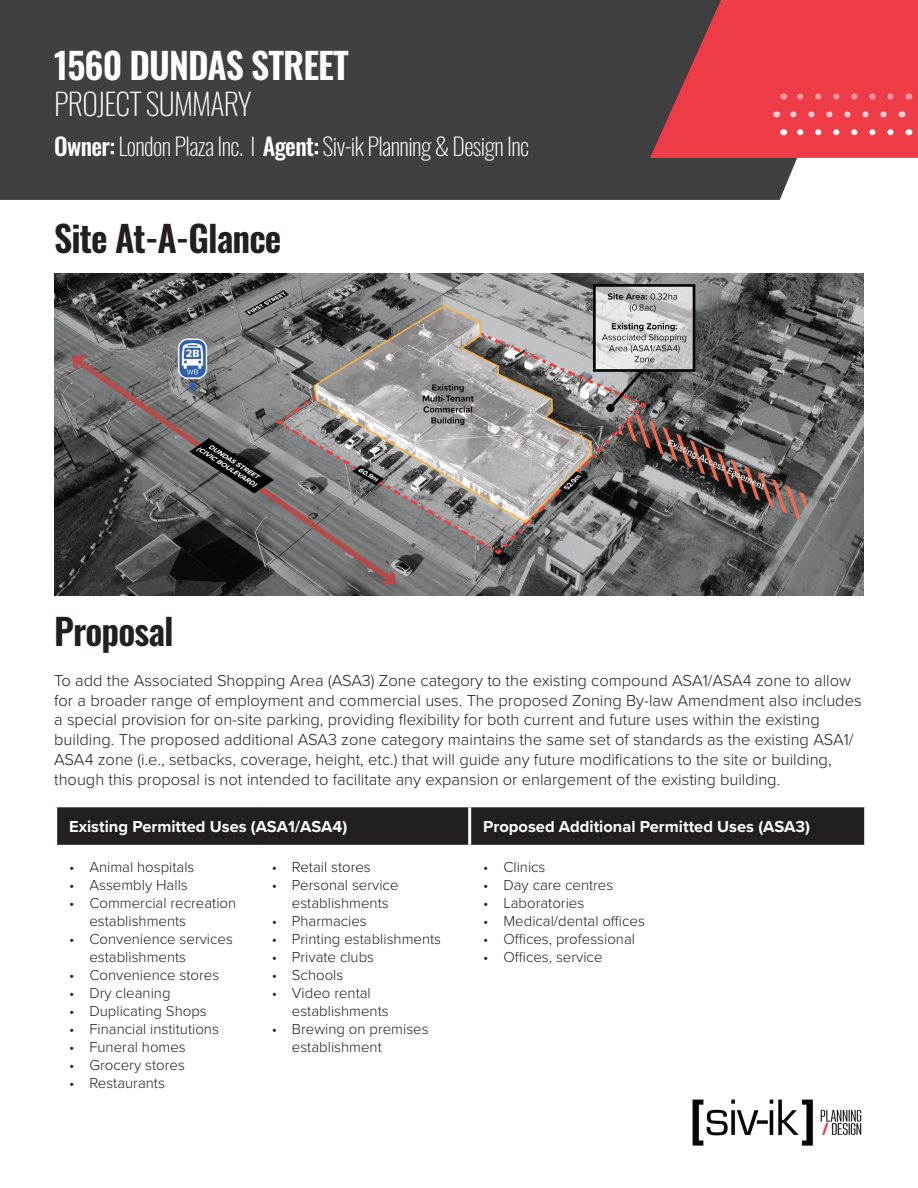
<style>
.page{position:relative;width:918px;height:1188px;background:#fff}
.page>*{position:absolute;margin:0;border:0;box-sizing:border-box;transform-origin:0 0}
.Header_2{font:600 36px "Oswald";letter-spacing:-.025em;color:#231f20}
.t1{font:600 36px "Oswald";letter-spacing:-.025em;color:#fff}
.Title_2{font:200 30px "Oswald";letter-spacing:-.025em;color:#fff}
.Web_Address{font:200 24px "Oswald";letter-spacing:-.025em;color:#fff}
.Body_Text{font:300 16.5px/19.8px "Proxima Nova";color:#231f20}
.Header_3{font:700 16.5px "Proxima Nova";color:#fff}
.t2{font:300 15px/18px "Proxima Nova";color:#231f20}
.s1{font-weight:500}
</style>
<div class="page">
<img style="left:692px;top:1099px;width:170px;height:47px">
<div style="left:0;top:0;width:797px;height:200px;background:#404040"></div>
<svg style="left:650px;top:0;width:268px;height:158px;background:#d63f49"></svg>
<div style="left:57px;top:807px;width:807px;height:38px;background:#231f20"></div>
<hr style="left:468px;top:807px;width:3px;height:38px;background:#fff">
<img style="left:54px;top:273px;width:810px;height:322px">
<h1 class="t1" style="left:54px;top:46px;width:296px">1560 DUNDAS STREET</h1>
<h1 class="Title_2" style="left:54px;top:77px;width:199px">PROJECT SUMMARY</h1>
<p class="Web_Address" style="left:54px;top:125px;width:477px"><span class="s1">Owner:</span> London Plaza Inc. I <span class="s1">Agent:</span> Siv-ik Planning &amp; Design Inc</p>
<h2 class="Header_2" style="left:54px;top:219px;width:229px">Site At-A-Glance</h2>
<h2 class="Header_2" style="left:54px;top:612px;width:121px">Proposal</h2>
<p class="Body_Text" style="left:54px;top:670px;width:809px">To add the Associated Shopping Area (ASA3) Zone category to the existing compound ASA1/ASA4 zone to allow for a broader range of employment and commercial uses. The proposed Zoning By-law Amendment also includes a special provision for on-site parking, providing flexibility for both current and future uses within the existing building. The proposed additional ASA3 zone category maintains the same set of standards as the existing ASA1/ ASA4 zone (i.e., setbacks, coverage, height, etc.) that will guide any future modifications to the site or building, though this proposal is not intended to facilitate any expansion or enlargement of the existing building.</p>
<h3 class="Header_3" style="left:69px;top:814px;width:280px">Existing Permitted Uses (ASA1/ASA4)</h3>
<h3 class="Header_3" style="left:483px;top:814px;width:328px">Proposed Additional Permitted Uses (ASA3)</h3>
<p class="t2" style="left:69px;top:857px;width:127px">• Animal hospitals</p>
<p class="t2" style="left:69px;top:875px;width:120px">• Assembly Halls</p>
<p class="t2" style="left:89px;top:893px;width:148px;text-indent:-20px">• Commercial recreation establishments</p>
<p class="t2" style="left:89px;top:929px;width:145px;text-indent:-20px">• Convenience services establishments</p>
<p class="t2" style="left:69px;top:965px;width:152px">• Convenience stores</p>
<p class="t2" style="left:69px;top:983px;width:103px">• Dry cleaning</p>
<p class="t2" style="left:69px;top:1001px;width:139px">• Duplicating Shops</p>
<p class="t2" style="left:69px;top:1019px;width:151px">• Financial institutions</p>
<p class="t2" style="left:69px;top:1037px;width:118px">• Funeral homes</p>
<p class="t2" style="left:69px;top:1055px;width:117px">• Grocery stores</p>
<p class="t2" style="left:69px;top:1073px;width:97px">• Restaurants</p>
<p class="t2" style="left:483px;top:857px;width:64px">• Clinics</p>
<p class="t2" style="left:483px;top:875px;width:132px">• Day care centres</p>
<p class="t2" style="left:483px;top:893px;width:103px">• Laboratories</p>
<p class="t2" style="left:483px;top:911px;width:163px">• Medical/dental offices</p>
<p class="t2" style="left:483px;top:929px;width:153px">• Offices, professional</p>
<p class="t2" style="left:483px;top:947px;width:121px">• Offices, service</p>
<p class="t2" style="left:272px;top:857px;width:101px">• Retail stores</p>
<p class="t2" style="left:292px;top:875px;width:108px;text-indent:-20px">• Personal service establishments</p>
<p class="t2" style="left:272px;top:911px;width:97px">• Pharmacies</p>
<p class="t2" style="left:272px;top:929px;width:171px">• Printing establishments</p>
<p class="t2" style="left:272px;top:947px;width:104px">• Private clubs</p>
<p class="t2" style="left:272px;top:965px;width:73px">• Schools</p>
<p class="t2" style="left:292px;top:983px;width:98px;text-indent:-20px">• Video rental establishments</p>
<p class="t2" style="left:292px;top:1019px;width:138px;text-indent:-20px">• Brewing on premises establishment</p>
</div>
